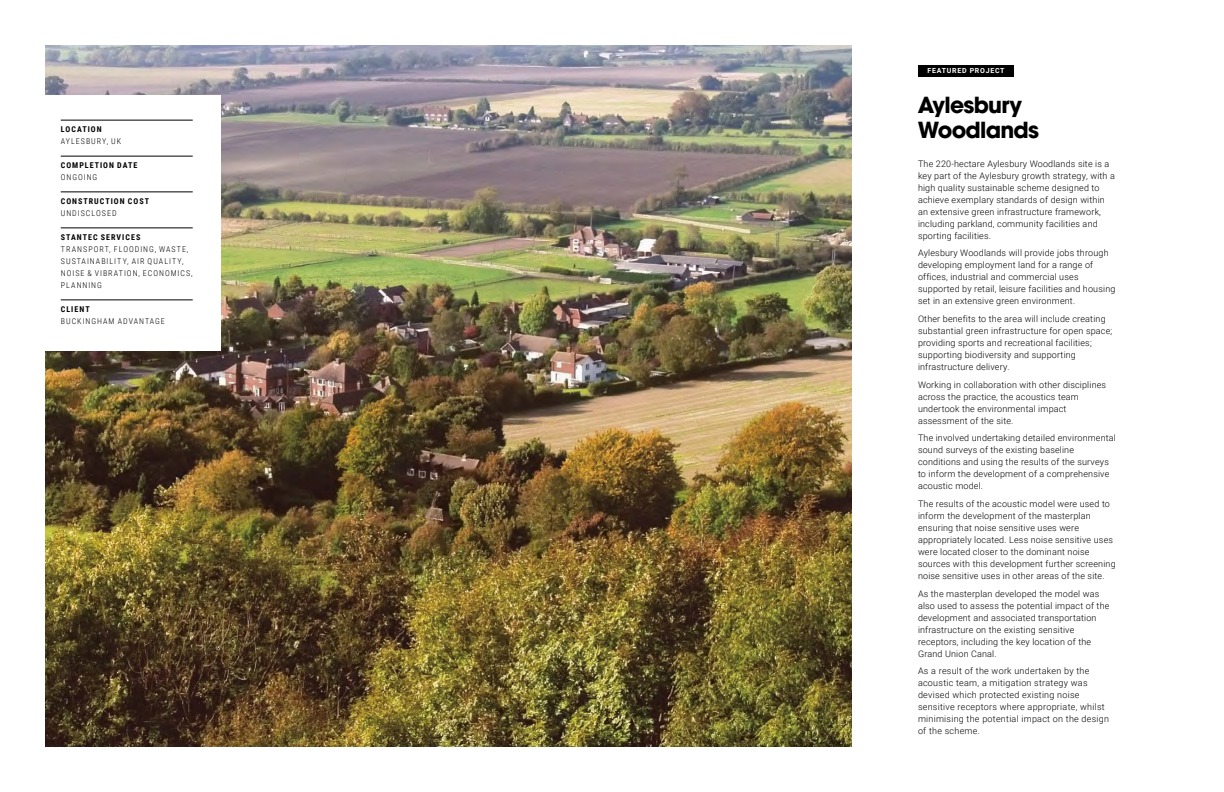
<style>
.page{position:relative;width:1224px;height:792px;background:#fff}
.page>*{position:absolute;margin:0;border:0;box-sizing:border-box;transform-origin:0 0}
.t1{font:700 22px/25px "ITC Avant Garde Pro";letter-spacing:-.035em;color:#000}
.t2{font:300 9px/12px "Roboto";letter-spacing:.02em;color:#000}
.t3{font:300 8px/12px "Roboto Condensed";letter-spacing:.125em;color:#000}
.t4{font:700 8px "Roboto Condensed";letter-spacing:.125em;color:#000}
.t5{font:700 7px "Roboto";letter-spacing:.105em;color:#fff}
</style>
<div class="page">
<img style="left:45px;top:45px;width:807px;height:702px">
<div style="left:43px;top:96px;width:178px;height:255px;background:#fff"></div>
<hr style="left:61px;top:120px;width:132px;height:1px;background:#000">
<hr style="left:61px;top:156px;width:132px;height:1px;background:#000">
<hr style="left:61px;top:192px;width:132px;height:1px;background:#000">
<hr style="left:61px;top:228px;width:132px;height:1px;background:#000">
<hr style="left:61px;top:300px;width:132px;height:1px;background:#000">
<div style="left:918px;top:65px;width:96px;height:12px;background:#000"></div>
<p class="t4" style="left:61px;top:124px;width:42px">LOCATION</p>
<p class="t3" style="left:61px;top:135px;width:62px">AYLESBURY, UK</p>
<p class="t4" style="left:61px;top:160px;width:78px">COMPLETION DATE</p>
<p class="t3" style="left:61px;top:171px;width:38px">ONGOING</p>
<p class="t4" style="left:61px;top:196px;width:90px">CONSTRUCTION COST</p>
<p class="t3" style="left:61px;top:207px;width:57px">UNDISCLOSED</p>
<p class="t4" style="left:61px;top:232px;width:81px">STANTEC SERVICES</p>
<p class="t3" style="left:61px;top:243px;width:133px">TRANSPORT, FLOODING, WASTE,<br>SUSTAINABILITY, AIR QUALITY,<br>NOISE &amp; VIBRATION, ECONOMICS,<br>PLANNING</p>
<p class="t4" style="left:61px;top:304px;width:30px">CLIENT</p>
<p class="t3" style="left:61px;top:315px;width:105px">BUCKINGHAM ADVANTAGE</p>
<p class="t5" style="left:928px;top:66px;width:78px">FEATURED PROJECT</p>
<h1 class="t1" style="left:918px;top:92px;width:123px">Aylesbury<br>Woodlands</h1>
<p class="t2" style="left:918px;top:157px;width:198px">The 220-hectare Aylesbury Woodlands site is a key part of the Aylesbury growth strategy, with a high quality sustainable scheme designed to achieve exemplary standards of design within an extensive green infrastructure framework, including parkland, community facilities and sporting facilities.</p>
<p class="t2" style="left:918px;top:247px;width:199px">Aylesbury Woodlands will provide jobs through developing employment land for a range of offices, industrial and commercial uses supported by retail, leisure facilities and housing set in an extensive green environment.</p>
<p class="t2" style="left:918px;top:312px;width:196px">Other benefits to the area will include creating substantial green infrastructure for open space; providing sports and recreational facilities; supporting biodiversity and supporting infrastructure delivery.</p>
<p class="t2" style="left:918px;top:378px;width:190px">Working in collaboration with other disciplines across the practice, the acoustics team undertook the environmental impact assessment of the site.</p>
<p class="t2" style="left:918px;top:432px;width:200px">The involved undertaking detailed environmental sound surveys of the existing baseline conditions and using the results of the surveys to inform the development of a comprehensive acoustic model.</p>
<p class="t2" style="left:918px;top:497px;width:199px">The results of the acoustic model were used to inform the development of the masterplan ensuring that noise sensitive uses were appropriately located. Less noise sensitive uses were located closer to the dominant noise sources with this development further screening noise sensitive uses in other areas of the site.</p>
<p class="t2" style="left:918px;top:587px;width:193px">As the masterplan developed the model was also used to assess the potential impact of the development and associated transportation infrastructure on the existing sensitive receptors, including the key location of the Grand Union Canal.</p>
<p class="t2" style="left:918px;top:665px;width:193px">As a result of the work undertaken by the acoustic team, a mitigation strategy was devised which protected existing noise sensitive receptors where appropriate, whilst minimising the potential impact on the design of the scheme.</p>
</div>
